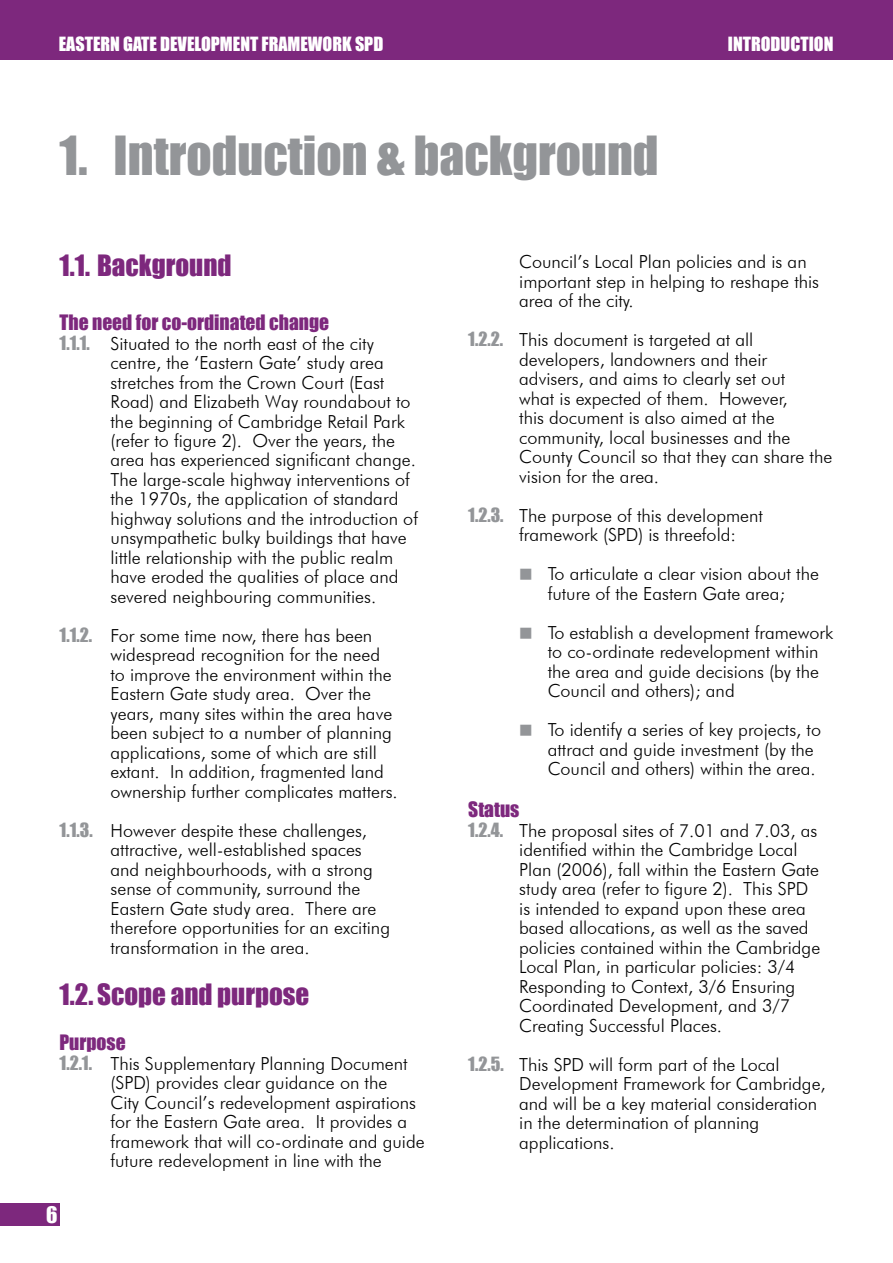
<style>
.page{position:relative;width:893px;height:1263px;background:#fff}
.page>*{position:absolute;margin:0;border:0;box-sizing:border-box;transform-origin:0 0}
.t1{font:49.5px "Impact";color:#939598}
.t2{font:27px "Impact";color:#7d287d}
.t3{font:21px "Impact";color:#fff}
.t4{font:19.5px "Impact";color:#7d287d}
.t5{font:300 18px/19.5px "Futura BT";color:#000}
.t6{font:18px "Impact";color:#fff}
.s1{font-family:"Impact";font-weight:400;color:#939598}
</style>
<div class="page">
<div style="left:0;top:0;width:893px;height:60px;background:#7d287d"></div>
<div style="left:0;top:1203px;width:60px;height:22px;background:#7d287d"></div>
<p class="t6" style="left:59px;top:30px;width:307px">Eastern Gate Development Framework spd</p>
<h1 class="t1" style="left:60px;top:117px;width:601px">1. Introduction &amp; background</h1>
<p class="t6" style="left:728px;top:30px;width:107px">Introduction</p>
<h2 class="t2" style="left:60px;top:244px;width:174px">1.1. Background</h2>
<p class="t4" style="left:60px;top:307px;width:271px">The need for co-ordinated change</p>
<p class="t5" style="left:111px;top:333px;width:309px;text-indent:-51px"><span class="s1">1.1.1.</span> Situated to the north east of the city centre, the ‘Eastern Gate’ study area stretches from the Crown Court (East Road) and Elizabeth Way roundabout to the beginning of Cambridge Retail Park (refer to figure 2). Over the years, the area has experienced significant change.<br>The large-scale highway interventions of the 1970s, the application of standard highway solutions and the introduction of unsympathetic bulky buildings that have little relationship with the public realm have eroded the qualities of place and severed neighbouring communities.</p>
<p class="t5" style="left:111px;top:626px;width:289px;text-indent:-51px"><span class="s1">1.1.2.</span> For some time now, there has been widespread recognition for the need to improve the environment within the Eastern Gate study area. Over the years, many sites within the area have been subject to a number of planning applications, some of which are still extant. In addition, fragmented land ownership further complicates matters.</p>
<p class="t5" style="left:111px;top:821px;width:281px;text-indent:-51px"><span class="s1">1.1.3.</span> However despite these challenges, attractive, well-established spaces and neighbourhoods, with a strong sense of community, surround the Eastern Gate study area. There are therefore opportunities for an exciting transformation in the area.</p>
<h2 class="t2" style="left:60px;top:973px;width:251px">1.2. Scope and purpose</h2>
<p class="t4" style="left:60px;top:1027px;width:68px">Purpose</p>
<p class="t5" style="left:111px;top:1053px;width:316px;text-indent:-51px"><span class="s1">1.2.1.</span> This Supplementary Planning Document (SPD) provides clear guidance on the<br>City Council’s redevelopment aspirations for the Eastern Gate area. It provides a framework that will co-ordinate and guide future redevelopment in line with the</p>
<p class="t3" style="left:46px;top:1198px;width:13px">6</p>
<p class="t5" style="left:519px;top:252px;width:301px">Council’s Local Plan policies and is an important step in helping to reshape this area of the city.</p>
<p class="t5" style="left:519px;top:330px;width:315px;text-indent:-51px"><span class="s1">1.2.2.</span> This document is targeted at all developers, landowners and their advisers, and aims to clearly set out<br>what is expected of them. However,<br>this document is also aimed at the community, local businesses and the County Council so that they can share the vision for the area.</p>
<p class="t5" style="left:519px;top:505px;width:245px;text-indent:-51px"><span class="s1">1.2.3.</span> The purpose of this development framework (SPD) is threefold:</p>
<p class="t5" style="left:548px;top:564px;width:273px">To articulate a clear vision about the future of the Eastern Gate area;</p>
<p class="t5" style="left:548px;top:623px;width:287px">To establish a development framework to co-ordinate redevelopment within the area and guide decisions (by the Council and others); and</p>
<p class="t5" style="left:548px;top:720px;width:275px">To identify a series of key projects, to attract and guide investment (by the<br>Council and others) within the area.</p>
<p class="t4" style="left:468px;top:795px;width:53px">Status</p>
<p class="t5" style="left:519px;top:821px;width:303px;text-indent:-51px"><span class="s1">1.2.4.</span> The proposal sites of 7.01 and 7.03, as identified within the Cambridge Local Plan (2006), fall within the Eastern Gate study area (refer to figure 2). This SPD is intended to expand upon these area based allocations, as well as the saved policies contained within the Cambridge Local Plan, in particular policies: 3/4<br>Responding to Context, 3/6 Ensuring Coordinated Development, and 3/7<br>Creating Successful Places.</p>
<p class="t5" style="left:519px;top:1054px;width:308px;text-indent:-51px"><span class="s1">1.2.5.</span> This SPD will form part of the Local Development Framework for Cambridge, and will be a key material consideration in the determination of planning applications.</p>
</div>
